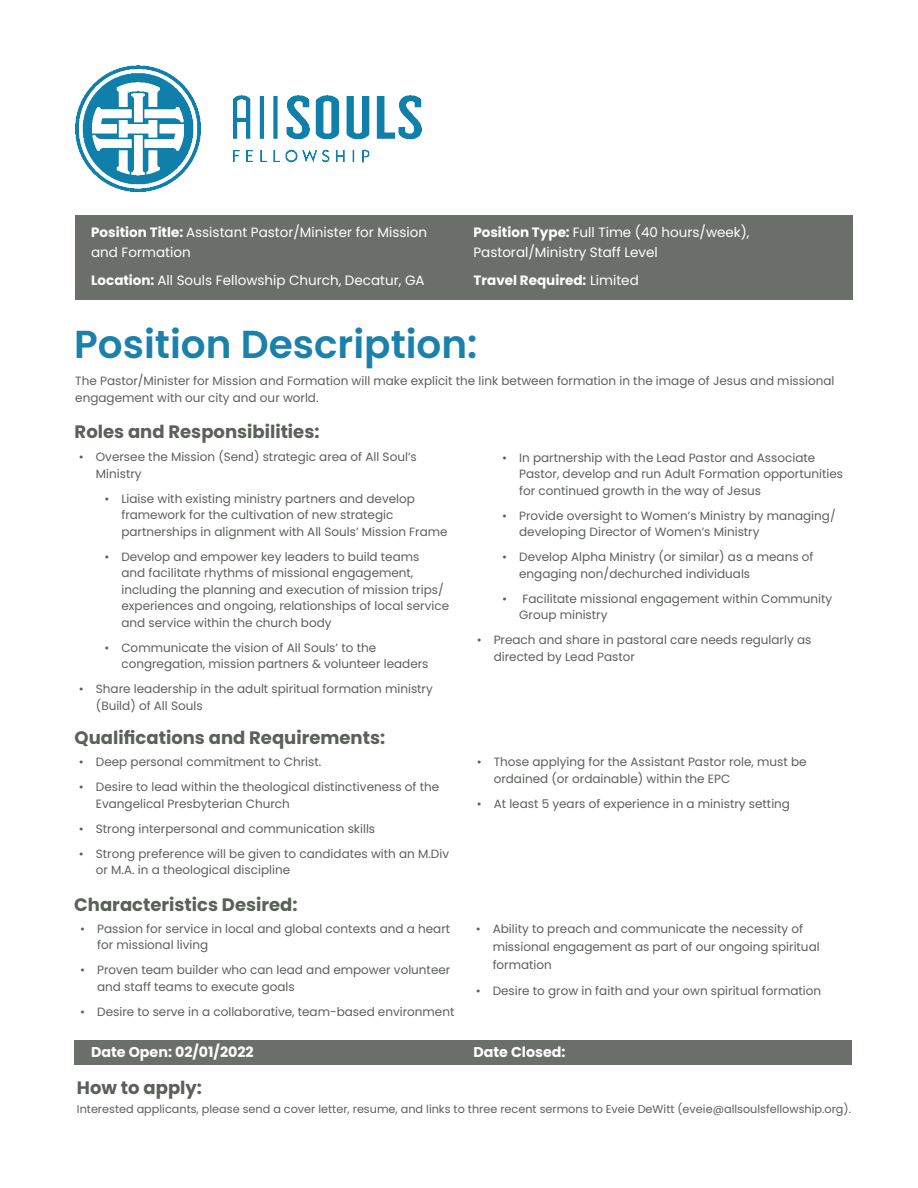
<style>
.page{position:relative;width:918px;height:1188px;background:#fff}
.page>*{position:absolute;margin:0;border:0;box-sizing:border-box;transform-origin:0 0}
.t1{font:600 39px "Poppins";color:#1b81ab}
.t2{font:700 18px "Poppins";color:#5b605a}
.t3{font:700 14.25px "Poppins";color:#fff}
.t4{font:13.5px/19.5px "Poppins";color:#fff}
.t5{font:700 13.5px "Poppins";color:#fff}
.t6{font:12px/16.5px "Poppins";color:#5b605a}
.t7{font:11.25px "Poppins";color:#5b605a}
.s1{font-weight:700}
.s2{font-weight:400}
</style>
<div class="page">
<img style="left:75px;top:65px;width:347px;height:126px">
<div style="left:75px;top:216px;width:778px;height:84px;background:#6b6f69"></div>
<div style="left:74px;top:1040px;width:778px;height:25px;background:#6b6f69"></div>
<p class="t4" style="left:91px;top:223px;width:338px"><span class="s1">Position Title:</span> Assistant Pastor/Minister for Mission and Formation</p>
<p class="t4" style="left:91px;top:270px;width:335px"><span class="s1">Location:</span> All Souls Fellowship Church, Decatur, GA</p>
<p class="t4" style="left:473px;top:223px;width:278px"><span class="s1">Position Type:</span> Full Time (40 hours/week),<br>Pastoral/Ministry Staff Level</p>
<p class="t5" style="left:473px;top:272px;width:167px">Travel Required: <span class="s2">Limited</span></p>
<p class="t1" style="left:74px;top:322px;width:405px">Position Description:</p>
<p class="t6" style="left:75px;top:373px;width:761px">The Pastor/Minister for Mission and Formation will make explicit the link between formation in the image of Jesus and missional engagement with our city and our world.</p>
<p class="t2" style="left:75px;top:421px;width:246px">Roles and Responsibilities:</p>
<p class="t6" style="left:96px;top:449px;width:323px;text-indent:-17px">• Oversee the Mission (Send) strategic area of All Soul’s<br>Ministry</p>
<p class="t6" style="left:121px;top:490px;width:328px;text-indent:-17px">• Liaise with existing ministry partners and develop framework for the cultivation of new strategic partnerships in alignment with All Souls’ Mission Frame</p>
<p class="t6" style="left:121px;top:548px;width:329px;text-indent:-17px">• Develop and empower key leaders to build teams<br>and facilitate rhythms of missional engagement, including the planning and execution of mission trips/ experiences and ongoing, relationships of local service and service within the church body</p>
<p class="t6" style="left:121px;top:639px;width:309px;text-indent:-17px">• Communicate the vision of All Souls’ to the congregation, mission partners &amp; volunteer leaders</p>
<p class="t6" style="left:96px;top:681px;width:338px;text-indent:-17px">• Share leadership in the adult spiritual formation ministry (Build) of All Souls</p>
<p class="t2" style="left:75px;top:727px;width:312px">Qualifications and Requirements:</p>
<p class="t6" style="left:79px;top:754px;width:244px">• Deep personal commitment to Christ.</p>
<p class="t6" style="left:96px;top:779px;width:345px;text-indent:-17px">• Desire to lead within the theological distinctiveness of the<br>Evangelical Presbyterian Church</p>
<p class="t6" style="left:79px;top:820px;width:298px">• Strong interpersonal and communication skills</p>
<p class="t6" style="left:96px;top:845px;width:355px;text-indent:-17px">• Strong preference will be given to candidates with an M.Div or M.A. in a theological discipline</p>
<p class="t2" style="left:74px;top:894px;width:225px">Characteristics Desired:</p>
<p class="t6" style="left:97px;top:920px;width:354px;text-indent:-17px">• Passion for service in local and global contexts and a heart for missional living</p>
<p class="t6" style="left:97px;top:962px;width:355px;text-indent:-17px">• Proven team builder who can lead and empower volunteer and staff teams to execute goals</p>
<p class="t6" style="left:80px;top:1003px;width:376px">• Desire to serve in a collaborative, team-based environment</p>
<p class="t6" style="left:519px;top:450px;width:325px;text-indent:-17px">• In partnership with the Lead Pastor and Associate<br>Pastor, develop and run Adult Formation opportunities for continued growth in the way of Jesus</p>
<p class="t6" style="left:519px;top:508px;width:318px;text-indent:-17px">• Provide oversight to Women’s Ministry by managing/ developing Director of Women’s Ministry</p>
<p class="t6" style="left:519px;top:549px;width:296px;text-indent:-17px">• Develop Alpha Ministry (or similar) as a means of engaging non/dechurched individuals</p>
<p class="t6" style="left:519px;top:591px;width:315px;text-indent:-17px">• Facilitate missional engagement within Community<br>Group ministry</p>
<p class="t6" style="left:494px;top:632px;width:319px;text-indent:-17px">• Preach and share in pastoral care needs regularly as directed by Lead Pastor</p>
<p class="t6" style="left:494px;top:754px;width:314px;text-indent:-17px">• Those applying for the Assistant Pastor role, must be ordained (or ordainable) within the EPC</p>
<p class="t6" style="left:477px;top:795px;width:315px">• At least 5 years of experience in a ministry setting</p>
<p class="t6" style="left:493px;top:920px;width:329px;line-height:18px;text-indent:-17px">• Ability to preach and communicate the necessity of missional engagement as part of our ongoing spiritual formation</p>
<p class="t6" style="left:476px;top:983px;width:347px">• Desire to grow in faith and your own spiritual formation</p>
<p class="t3" style="left:91px;top:1044px;width:164px">Date Open: 02/01/2022</p>
<p class="t3" style="left:473px;top:1044px;width:94px">Date Closed:</p>
<p class="t2" style="left:77px;top:1077px;width:127px">How to apply:</p>
<p class="t7" style="left:77px;top:1103px;width:776px">Interested applicants, please send a cover letter, resume, and links to three recent sermons to Eveie DeWitt (eveie@allsoulsfellowship.org).</p>
</div>
